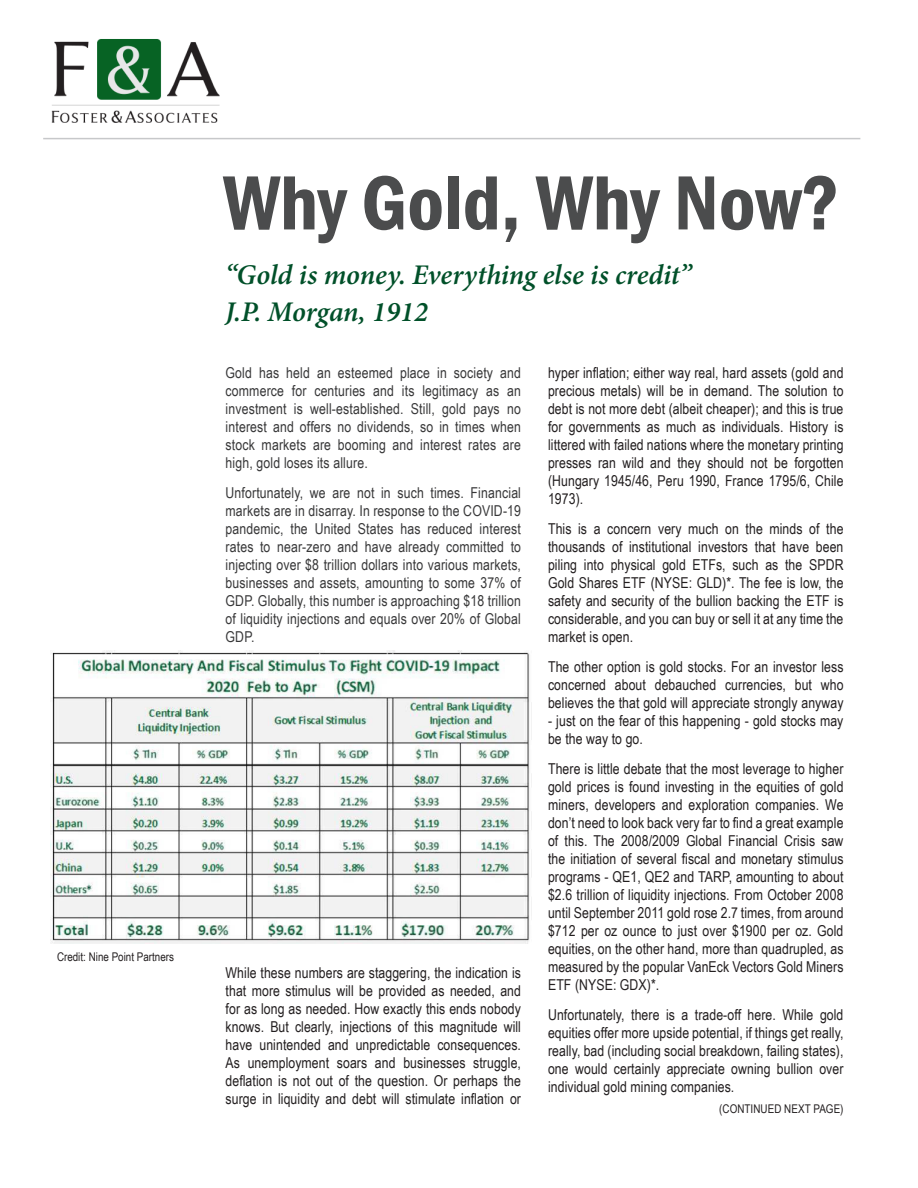
<style>
.page{position:relative;width:918px;height:1188px;background:#fff}
.page>*{position:absolute;margin:0;border:0;box-sizing:border-box;transform-origin:0 0}
.Numbered{font:600 condensed 79.5px "Franklin Gothic";color:#4b4c4d}
.Intro_paragraph{font:italic 600 28.5px "Minion Pro";color:#005029}
.Body_copy{font:15px/18px "Arial Narrow";letter-spacing:.005em;color:#231f20;text-align:justify}
.Body_copy-2{font:15px/18px "Arial Narrow";letter-spacing:.01em;color:#383839;text-align:justify}
.Numbered-2{font:12px "Arial Narrow";color:#231f20}
.Body_copy-3{font:12px "Arial Narrow";letter-spacing:.005em;color:#231f20}
</style>
<div class="page">
<img style="left:45px;top:39px;width:180px;height:101px">
<hr style="left:43px;top:138px;width:817px;height:1px;background:#c7c8ca">
<img style="left:50px;top:650px;width:482px;height:293px">
<p class="Numbered-2" style="left:57px;top:948px;width:119px">Credit: Nine Point Partners</p>
<p class="Numbered" style="left:223px;top:150px;width:618px">Why Gold, Why Now?</p>
<p class="Intro_paragraph" style="left:225px;top:254px;width:468px">“Gold is money. Everything else is credit”</p>
<p class="Intro_paragraph" style="left:225px;top:292px;width:204px">J.P. Morgan, 1912</p>
<p class="Body_copy-2" style="left:226px;top:363px;width:297px">Gold has held an esteemed place in society and commerce for centuries and its legitimacy as an investment is well-established. Still, gold pays no interest and offers no dividends, so in times when stock markets are booming and interest rates are high, gold loses its allure.</p>
<p class="Body_copy-2" style="left:226px;top:483px;width:297px">Unfortunately, we are not in such times. Financial markets are in disarray. In response to the COVID-19 pandemic, the United States has reduced interest rates to near-zero and have already committed to injecting over $8 trillion dollars into various markets, businesses and assets, amounting to some 37% of GDP. Globally, this number is approaching $18 trillion of liquidity injections and equals over 20% of Global GDP.</p>
<p class="Body_copy" style="left:226px;top:963px;width:297px">While these numbers are staggering, the indication is that more stimulus will be provided as needed, and for as long as needed. How exactly this ends nobody knows. But clearly, injections of this magnitude will have unintended and unpredictable consequences.<br>As unemployment soars and businesses struggle, deflation is not out of the question. Or perhaps the surge in liquidity and debt will stimulate inflation or</p>
<p class="Body_copy" style="left:548px;top:363px;width:297px">hyper inflation; either way real, hard assets (gold and precious metals) will be in demand. The solution to debt is not more debt (albeit cheaper); and this is true for governments as much as individuals. History is littered with failed nations where the monetary printing presses ran wild and they should not be forgotten (Hungary 1945/46, Peru 1990, France 1795/6, Chile 1973).</p>
<p class="Body_copy" style="left:548px;top:519px;width:297px">This is a concern very much on the minds of the thousands of institutional investors that have been piling into physical gold ETFs, such as the SPDR Gold Shares ETF (NYSE: GLD)*. The fee is low, the safety and security of the bullion backing the ETF is considerable, and you can buy or sell it at any time the market is open.</p>
<p class="Body_copy" style="left:548px;top:657px;width:297px">The other option is gold stocks. For an investor less concerned about debauched currencies, but who believes the that gold will appreciate strongly anyway</p>
<p class="Body_copy" style="left:548px;top:711px;width:297px">- just on the fear of this happening - gold stocks may be the way to go.</p>
<p class="Body_copy" style="left:548px;top:759px;width:297px">There is little debate that the most leverage to higher gold prices is found investing in the equities of gold miners, developers and exploration companies. We don’t need to look back very far to find a great example of this. The 2008/2009 Global Financial Crisis saw the initiation of several fiscal and monetary stimulus programs - QE1, QE2 and TARP, amounting to about $2.6 trillion of liquidity injections. From October 2008 until September 2011 gold rose 2.7 times, from around $712 per oz ounce to just over $1900 per oz. Gold equities, on the other hand, more than quadrupled, as measured by the popular VanEck Vectors Gold Miners ETF (NYSE: GDX)*.</p>
<p class="Body_copy" style="left:548px;top:1005px;width:297px">Unfortunately, there is a trade-off here. While gold equities offer more upside potential, if things get really, really, bad (including social breakdown, failing states), one would certainly appreciate owning bullion over individual gold mining companies.</p>
<p class="Body_copy-3" style="left:719px;top:1100px;width:126px">(CONTINUED NEXT PAGE)</p>
</div>
